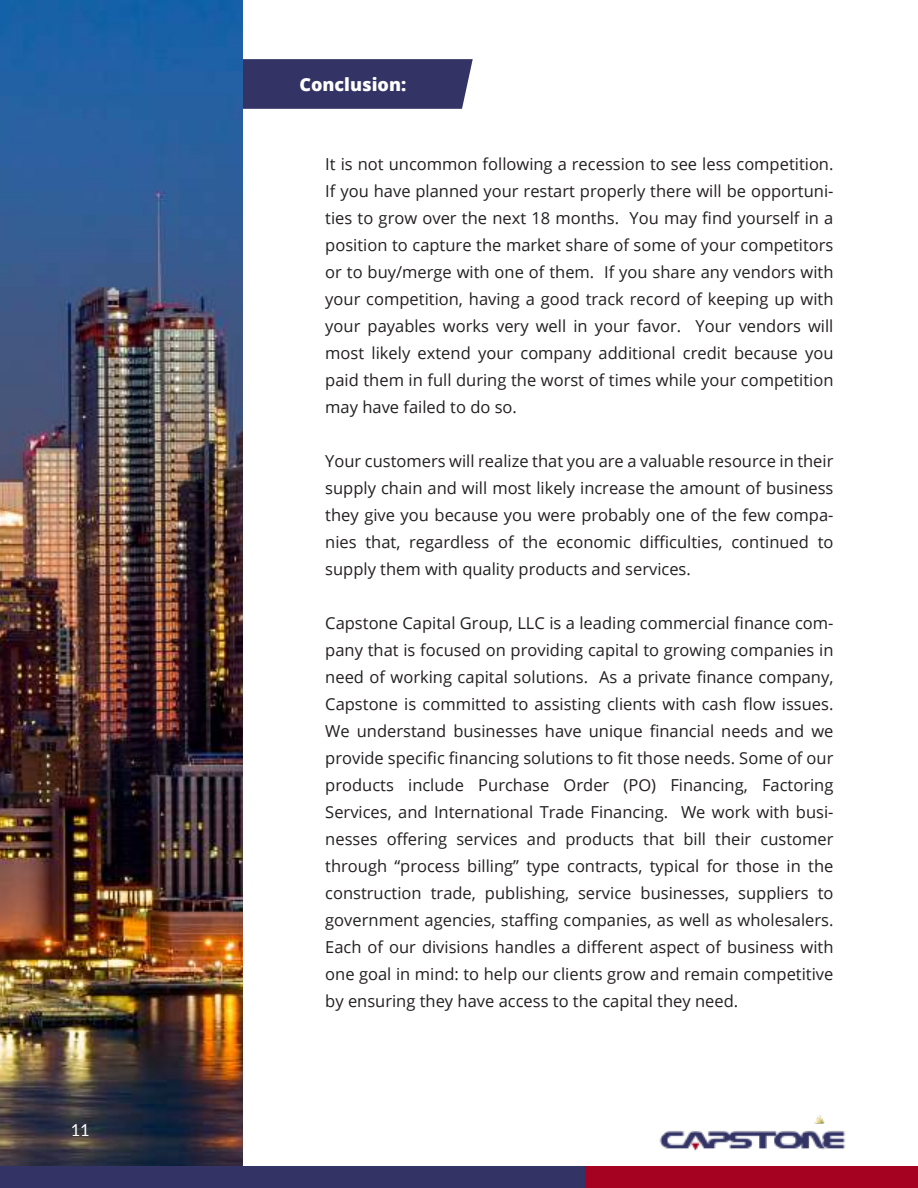
<style>
.page{position:relative;width:918px;height:1188px;background:#fff}
.page>*{position:absolute;margin:0;border:0;box-sizing:border-box;transform-origin:0 0}
.t1{font:800 18px "Open Sans";color:#fff}
.t2{font:16.5px/27px "Open Sans";color:#231f20;text-align:justify}
.t3{font:16.5px "Lato";color:#fff}
</style>
<div class="page">
<div style="left:242px;top:59px;width:231px;height:50px;background:#333465"></div>
<img style="left:0;top:0;width:242px;height:1167px">
<img style="left:659px;top:1115px;width:187px;height:36px">
<div style="left:0;top:1167px;width:918px;height:21px;background:#333465"></div>
<div style="left:585px;top:1167px;width:333px;height:21px;background:#a50221"></div>
<p class="t3" style="left:71px;top:1124px;width:21px">11</p>
<p class="t1" style="left:299px;top:77px;width:108px">Conclusion:</p>
<p class="t2" style="left:325px;top:153px;width:510px">It is not uncommon following a recession to see less competition.<br>If you have planned your restart properly there will be opportuni&shy;ties to grow over the next 18 months. You may find yourself in a position to capture the market share of some of your competitors or to buy/merge with one of them. If you share any vendors with your competition, having a good track record of keeping up with your payables works very well in your favor. Your vendors will most likely extend your company additional credit because you paid them in full during the worst of times while your competition may have failed to do so.</p>
<p class="t2" style="left:325px;top:450px;width:510px">Your customers will realize that you are a valuable resource in their supply chain and will most likely increase the amount of business they give you because you were probably one of the few compa&shy;nies that, regardless of the economic difficulties, continued to supply them with quality products and services.</p>
<p class="t2" style="left:325px;top:609px;width:510px">Capstone Capital Group, LLC is a leading commercial finance com&shy;pany that is focused on providing capital to growing companies in need of working capital solutions. As a private finance company, Capstone is committed to assisting clients with cash flow issues.<br>We understand businesses have unique financial needs and we provide specific financing solutions to fit those needs. Some of our products include Purchase Order (PO) Financing, Factoring Services, and International Trade Financing. We work with busi&shy;nesses offering services and products that bill their customer through “process billing” type contracts, typical for those in the construction trade, publishing, service businesses, suppliers to government agencies, staffing companies, as well as wholesalers.<br>Each of our divisions handles a different aspect of business with one goal in mind: to help our clients grow and remain competitive by ensuring they have access to the capital they need.</p>
</div>
